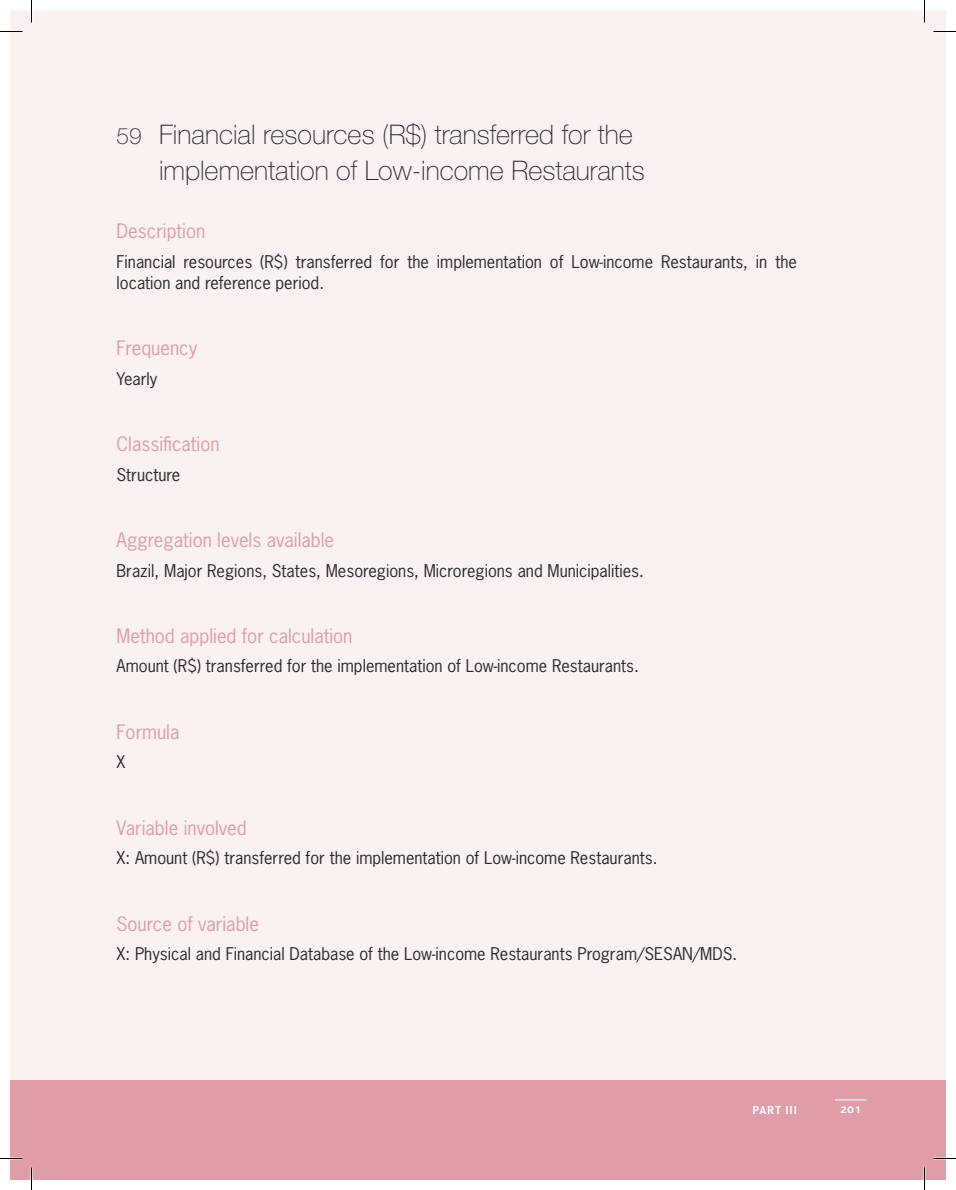
<style>
.page{position:relative;width:956px;height:1190px;background:#fff}
.page>*{position:absolute;margin:0;border:0;box-sizing:border-box;transform-origin:0 0}
.t1{font:100 27px/36px "Helvetica Neue LT Pro";color:#2a2a2a}
.t2{font:18.75px "News Gothic Std";color:#df9da7}
.t3{font:16.5px/21px "News Gothic Std";color:#2a2a2a}
.t4{font:500 13.5px "Bliss Caps";color:#fff}
.t5{font:700 11.25px "DIN";letter-spacing:.08em;color:#fff;scale:.95 1}
.s1{font-size:22.5px}
</style>
<div class="page">
<div style="left:10px;top:10px;width:22px;height:1170px;background:#faf1f1"></div>
<div style="left:10px;top:1080px;width:22px;height:100px;background:#df9da7"></div>
<div style="left:32px;top:10px;width:914px;height:1170px;background:#faf1f1"></div>
<div style="left:32px;top:1080px;width:914px;height:100px;background:#df9da7"></div>
<hr style="left:835px;top:1099px;width:32px;height:1px;background:#fff">
<hr style="left:0;top:1157px;width:22px;height:2px;background:#fff">
<hr style="left:933px;top:1157px;width:23px;height:2px;background:#fff">
<hr style="left:923px;top:0;width:2px;height:22px;background:#fff">
<hr style="left:923px;top:1167px;width:2px;height:23px;background:#fff">
<svg style="left:0;top:31px;width:22px;height:1px"></svg>
<svg style="left:933px;top:31px;width:23px;height:1px"></svg>
<svg style="left:0;top:1158px;width:22px;height:1px"></svg>
<svg style="left:933px;top:1158px;width:23px;height:1px"></svg>
<svg style="left:31px;top:0;width:1px;height:22px"></svg>
<svg style="left:31px;top:1167px;width:1px;height:23px"></svg>
<svg style="left:924px;top:0;width:1px;height:22px"></svg>
<svg style="left:924px;top:1167px;width:1px;height:23px"></svg>
<h1 class="t1" style="left:159px;top:117px;width:487px;text-indent:-43px"><span class="s1">59</span> Financial resources (R$) transferred for the implementation of Low-income Restaurants</h1>
<p class="t2" style="left:117px;top:219px;width:90px">Description</p>
<p class="t3" style="left:117px;top:251px;width:682px">Financial resources (R$) transferred for the implementation of Low-income Restaurants, in the location and reference period.</p>
<p class="t2" style="left:117px;top:336px;width:82px">Frequency</p>
<p class="t3" style="left:117px;top:368px;width:42px">Yearly</p>
<p class="t2" style="left:117px;top:432px;width:105px">Classification</p>
<p class="t3" style="left:117px;top:464px;width:65px">Structure</p>
<p class="t2" style="left:117px;top:528px;width:219px">Aggregation levels available</p>
<p class="t3" style="left:117px;top:560px;width:529px">Brazil, Major Regions, States, Mesoregions, Microregions and Municipalities.</p>
<p class="t2" style="left:117px;top:624px;width:237px">Method applied for calculation</p>
<p class="t3" style="left:117px;top:655px;width:524px">Amount (R$) transferred for the implementation of Low-income Restaurants.</p>
<p class="t2" style="left:117px;top:720px;width:64px">Formula</p>
<p class="t3" style="left:117px;top:751px;width:10px">X</p>
<p class="t2" style="left:117px;top:815px;width:132px">Variable involved</p>
<p class="t3" style="left:117px;top:847px;width:542px">X: Amount (R$) transferred for the implementation of Low-income Restaurants.</p>
<p class="t2" style="left:117px;top:911px;width:144px">Source of variable</p>
<p class="t3" style="left:117px;top:943px;width:622px">X: Physical and Financial Database of the Low-income Restaurants Program/SESAN/MDS.</p>
<p class="t5" style="left:753px;top:1102px;width:48px">PART III</p>
<p class="t4" style="left:840px;top:1101px;width:23px">201</p>
</div>
